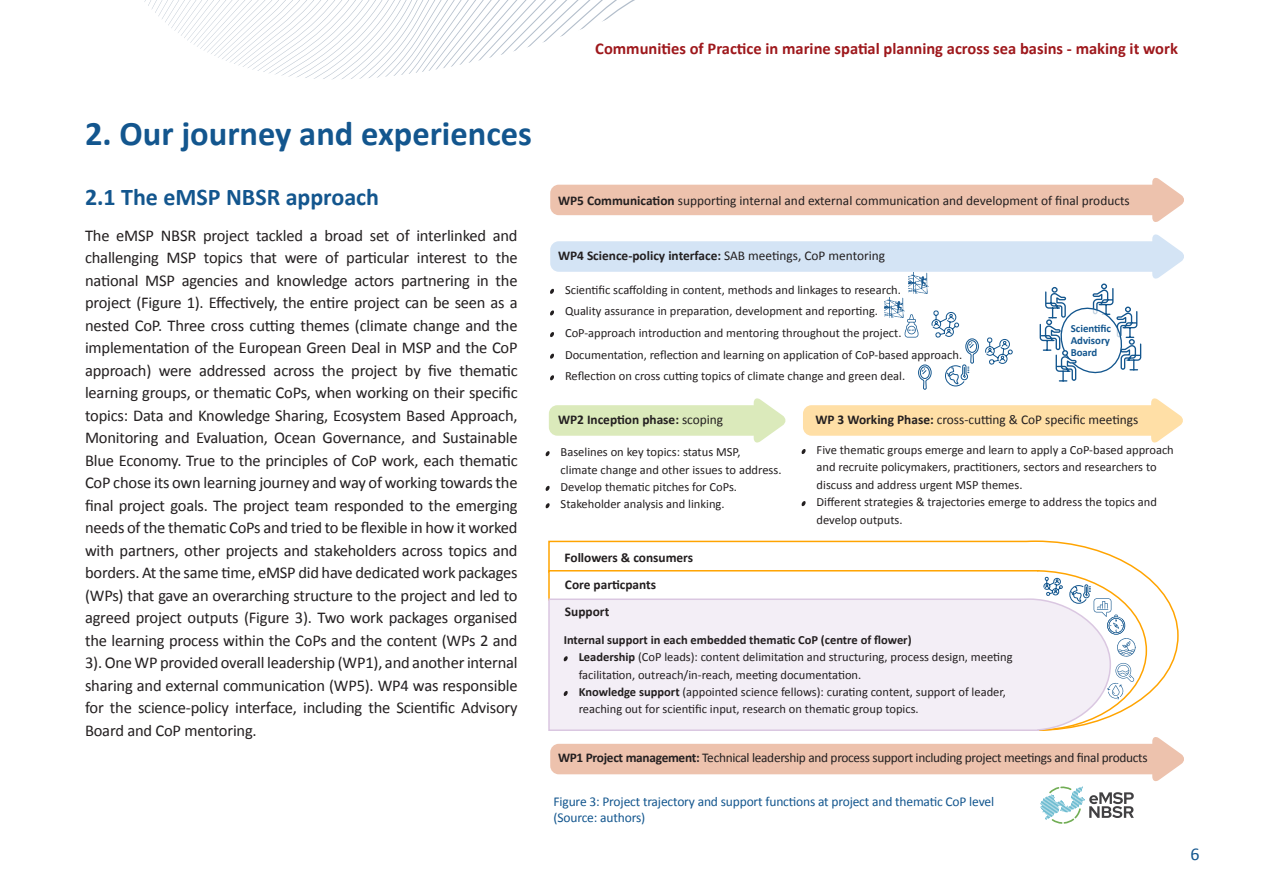
<style>
.page{position:relative;width:1263px;height:893px;background:#fff}
.page>*{position:absolute;margin:0;border:0;box-sizing:border-box;transform-origin:0 0}
.t1{font:700 34.5px "Calibri";color:#13568e}
.t2{font:700 24px "Calibri";color:#13568e}
.t3{font:18px "Calibri";color:#13568e}
.t4{font:16.5px/22.5px "Calibri";letter-spacing:-.01em;color:#231f20;text-align:justify}
.t5{font:700 16.5px "Calibri";color:#9e181c}
.t6{font:13.5px/16.2px "Calibri";letter-spacing:-.01em;color:#13568e}
.t7{font:13.35px "Calibri";letter-spacing:-.01em;color:#231f20}
.t8{font:700 13.35px/27px "Calibri";color:#231f20}
.t9{font:12.45px/17.4px "Calibri";color:#231f20}
.t10{font:700 10.8px/12px "Calibri";color:#13568e;text-align:justify}
.s1{font-weight:700}
.s2{font-weight:400}
</style>
<div class="page">
<svg style="left:548px;top:540px;width:631px;height:155px"></svg>
<svg style="left:548px;top:569px;width:600px;height:148px"></svg>
<div style="left:548px;top:598px;width:564px;height:133px;background:#f3eef6"></div>
<svg style="left:550px;top:288px;width:4px;height:6px"></svg>
<svg style="left:550px;top:310px;width:4px;height:6px"></svg>
<svg style="left:550px;top:332px;width:4px;height:5px"></svg>
<svg style="left:550px;top:353px;width:4px;height:6px"></svg>
<svg style="left:550px;top:375px;width:4px;height:6px"></svg>
<div style="left:550px;top:241px;width:611px;height:31px;background:#d4e4f5;border-radius:9px"></div>
<div style="left:550px;top:185px;width:611px;height:30px;background:#edc2ad;border-radius:9px"></div>
<svg style="left:1152px;top:178px;width:32px;height:44px"></svg>
<div style="left:550px;top:744px;width:611px;height:30px;background:#edc2ad;border-radius:9px"></div>
<svg style="left:1152px;top:737px;width:32px;height:44px"></svg>
<div style="left:549px;top:405px;width:212px;height:31px;background:#dbeabb;border-radius:9px"></div>
<svg style="left:754px;top:398px;width:32px;height:45px"></svg>
<div style="left:803px;top:405px;width:358px;height:31px;background:#ffdfa6;border-radius:9px"></div>
<svg style="left:1151px;top:398px;width:32px;height:45px"></svg>
<svg style="left:1152px;top:234px;width:32px;height:45px"></svg>
<svg style="left:1039px;top:283px;width:103px;height:99px"></svg>
<svg style="left:1040px;top:786px;width:94px;height:38px"></svg>
<img style="left:908px;top:273px;width:21px;height:21px">
<img style="left:884px;top:297px;width:20px;height:21px">
<svg style="left:801px;top:449px;width:5px;height:5px"></svg>
<svg style="left:801px;top:501px;width:5px;height:5px"></svg>
<svg style="left:563px;top:656px;width:5px;height:6px"></svg>
<svg style="left:563px;top:691px;width:5px;height:5px"></svg>
<svg style="left:545px;top:451px;width:5px;height:5px"></svg>
<svg style="left:545px;top:485px;width:5px;height:6px"></svg>
<svg style="left:545px;top:503px;width:5px;height:6px"></svg>
<svg style="left:1107px;top:663px;width:27px;height:36px"></svg>
<svg style="left:1043px;top:576px;width:20px;height:20px"></svg>
<svg style="left:1069px;top:584px;width:66px;height:73px"></svg>
<svg style="left:985px;top:337px;width:28px;height:28px"></svg>
<svg style="left:904px;top:310px;width:75px;height:80px"></svg>
<svg style="left:144px;top:0;width:491px;height:80px"></svg>
<p class="t5" style="left:595px;top:37px;width:584px">Communities of Practice in marine spatial planning across sea basins - making it work</p>
<h1 class="t1" style="left:85px;top:109px;width:448px">2. Our journey and experiences</h1>
<h2 class="t2" style="left:85px;top:180px;width:296px">2.1 The eMSP NBSR approach</h2>
<p class="t4" style="left:85px;top:223px;width:434px">The eMSP NBSR project tackled a broad set of interlinked and challenging MSP topics that were of particular interest to the national MSP agencies and knowledge actors partnering in the project (Figure 1). Effectively, the entire project can be seen as a nested CoP. Three cross cutting themes (climate change and the implementation of the European Green Deal in MSP and the CoP approach) were addressed across the project by five thematic learning groups, or thematic CoPs, when working on their specific topics: Data and Knowledge Sharing, Ecosystem Based Approach, Monitoring and Evaluation, Ocean Governance, and Sustainable Blue Economy. True to the principles of CoP work, each thematic CoP chose its own learning journey and way of working towards the final project goals. The project team responded to the emerging needs of the thematic CoPs and tried to be flexible in how it worked with partners, other projects and stakeholders across topics and borders. At the same time, eMSP did have dedicated work packages (WPs) that gave an overarching structure to the project and led to agreed project outputs (Figure 3). Two work packages organised the learning process within the CoPs and the content (WPs 2 and 3). One WP provided overall leadership (WP1), and another internal sharing and external communication (WP5). WP4 was responsible for the science-policy interface, including the Scientific Advisory Board and CoP mentoring.</p>
<p class="t7" style="left:558px;top:191px;width:573px"><span class="s1">WP5 Communication</span> supporting internal and external communication and development of final products</p>
<p class="t8" style="left:558px;top:242px;width:329px">WP4 Science-policy interface: <span class="s2">SAB meetings, CoP mentoring</span></p>
<p class="t9" style="left:565px;top:279px;width:399px;line-height:21.6px">Scientific scaffolding in content, methods and linkages to research.<br>Quality assurance in preparation, development and reporting.<br>CoP-approach introduction and mentoring throughout the project.<br>Documentation, reflection and learning on application of CoP-based approach.<br>Reflection on cross cutting topics of climate change and green deal.</p>
<p class="t10" style="left:1071px;top:322px;width:42px">Scientific Advisory Board</p>
<p class="t8" style="left:558px;top:406px;width:167px">WP2 Inception phase: <span class="s2">scoping</span></p>
<p class="t7" style="left:815px;top:410px;width:324px"><span class="s1">WP 3 Working Phase:</span> cross-cutting &amp; CoP specific meetings</p>
<p class="t9" style="left:561px;top:443px;width:222px">Baselines on key topics: status MSP,<br>climate change and other issues to address.<br>Develop thematic pitches for CoPs.<br>Stakeholder analysis and linking.</p>
<p class="t8" style="left:564px;top:543px;width:130px">Followers &amp; consumers<br>Core particpants<br>Support</p>
<p class="t9" style="left:816px;top:441px;width:359px">Five thematic groups emerge and learn to apply a CoP-based approach and recruite policymakers, practitioners, sectors and researchers to discuss and address urgent MSP themes.<br>Different strategies &amp; trajectories emerge to address the topics and develop outputs.</p>
<p class="t9" style="left:579px;top:631px;width:435px;text-indent:-15px"><span class="s1">Internal support in each embedded thematic CoP (centre of flower)<br>Leadership</span> (CoP leads): content delimitation and structuring, process design, meeting facilitation, outreach/in-reach, meeting documentation.<br><span class="s1">Knowledge support</span> (appointed science fellows): curating content, support of leader, reaching out for scientific input, research on thematic group topics.</p>
<p class="t7" style="left:558px;top:749px;width:591px"><span class="s1">WP1 Project management:</span> Technical leadership and process support including project meetings and final products</p>
<p class="t6" style="left:554px;top:793px;width:442px">Figure 3: Project trajectory and support functions at project and thematic CoP level (Source: authors)</p>
<p class="t3" style="left:1190px;top:841px;width:11px">6</p>
</div>
